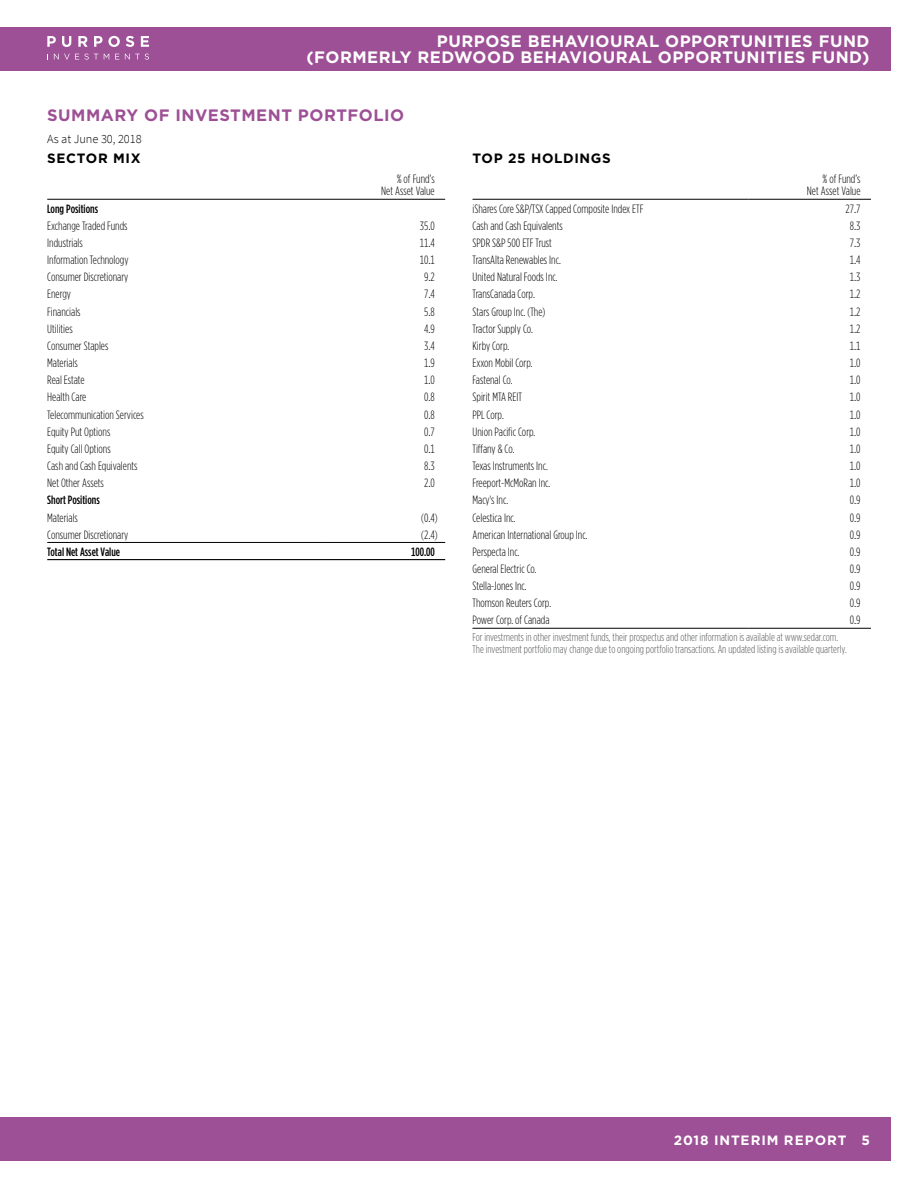
<style>
.page{position:relative;width:918px;height:1188px;background:#fff}
.page>*{position:absolute;margin:0;border:0;box-sizing:border-box;transform-origin:0 0}
.t1{font:700 16.5px/16.5px "Gotham";letter-spacing:.03em;color:#fff;text-align:right}
.t2{font:700 16.5px "Gotham";letter-spacing:.03em;color:#9d5095}
.t3{font:700 13.5px "Gotham";letter-spacing:.05em;color:#000}
.t4{font:700 13.5px "Gotham";letter-spacing:.07em;color:#fff}
.t5{font:300 12.3px "Source Sans Pro";color:#000}
.t6{font:300 12px/12.8px "Gotham Condensed";color:#000;text-align:right}
.t7{font:500 12px "Gotham Condensed";color:#000}
.t8{font:300 11.25px/12.8px "Gotham Condensed";color:#58595b}
</style>
<div class="page">
<div style="left:0;top:1118px;width:891px;height:43px;background:#9d5095"></div>
<div style="left:0;top:27px;width:891px;height:43px;background:#9d5095"></div>
<svg style="left:125px;top:54px;width:24px;height:6px"></svg>
<svg style="left:104px;top:54px;width:5px;height:5px"></svg>
<svg style="left:54px;top:54px;width:44px;height:6px"></svg>
<svg style="left:115px;top:54px;width:4px;height:5px"></svg>
<svg style="left:62px;top:36px;width:9px;height:11px"></svg>
<svg style="left:126px;top:36px;width:8px;height:11px"></svg>
<svg style="left:141px;top:36px;width:8px;height:11px"></svg>
<svg style="left:94px;top:36px;width:26px;height:11px"></svg>
<svg style="left:47px;top:36px;width:9px;height:11px"></svg>
<svg style="left:78px;top:36px;width:10px;height:11px"></svg>
<hr style="left:47px;top:199px;width:276px;height:1px;background:#000">
<hr style="left:323px;top:199px;width:122px;height:1px;background:#000">
<hr style="left:47px;top:542px;width:276px;height:1px;background:#000">
<hr style="left:323px;top:542px;width:122px;height:1px;background:#000">
<hr style="left:47px;top:559px;width:276px;height:1px;background:#000">
<hr style="left:323px;top:559px;width:122px;height:1px;background:#000">
<hr style="left:472px;top:628px;width:277px;height:1px;background:#000">
<hr style="left:749px;top:628px;width:122px;height:1px;background:#000">
<hr style="left:472px;top:199px;width:277px;height:1px;background:#000">
<hr style="left:749px;top:199px;width:122px;height:1px;background:#000">
<h1 class="t1" style="left:306px;top:33px;width:565px">PURPOSE BEHAVIOURAL OPPORTUNITIES FUND<br>(FORMERLY REDWOOD BEHAVIOURAL OPPORTUNITIES FUND)</h1>
<h1 class="t2" style="left:47px;top:105px;width:359px">SUMMARY OF INVESTMENT PORTFOLIO</h1>
<p class="t5" style="left:47px;top:131px;width:96px">As at June 30, 2018</p>
<p class="t3" style="left:47px;top:150px;width:95px">SECTOR MIX</p>
<p class="t6" style="left:381px;top:172px;width:55px">% of Fund’s<br>Net Asset Value</p>
<p class="t7" style="left:47px;top:201px;width:52px">Long Positions</p>
<p class="t6" style="left:47px;top:219px;width:82px">Exchange Traded Funds</p>
<p class="t6" style="left:420px;top:219px;width:17px">35.0</p>
<p class="t6" style="left:47px;top:236px;width:37px">Industrials</p>
<p class="t6" style="left:420px;top:236px;width:17px">11.4</p>
<p class="t6" style="left:47px;top:253px;width:83px">Information Technology</p>
<p class="t6" style="left:420px;top:253px;width:17px">10.1</p>
<p class="t6" style="left:47px;top:271px;width:83px">Consumer Discretionary</p>
<p class="t6" style="left:424px;top:271px;width:12px">9.2</p>
<p class="t6" style="left:47px;top:288px;width:25px">Energy</p>
<p class="t6" style="left:424px;top:288px;width:12px">7.4</p>
<p class="t6" style="left:47px;top:305px;width:35px">Financials</p>
<p class="t6" style="left:424px;top:305px;width:12px">5.8</p>
<p class="t6" style="left:47px;top:322px;width:27px">Utilities</p>
<p class="t6" style="left:424px;top:322px;width:12px">4.9</p>
<p class="t6" style="left:47px;top:339px;width:63px">Consumer Staples</p>
<p class="t6" style="left:424px;top:339px;width:12px">3.4</p>
<p class="t6" style="left:47px;top:356px;width:32px">Materials</p>
<p class="t6" style="left:424px;top:356px;width:12px">1.9</p>
<p class="t6" style="left:47px;top:374px;width:39px">Real Estate</p>
<p class="t6" style="left:424px;top:374px;width:12px">1.0</p>
<p class="t6" style="left:47px;top:391px;width:41px">Health Care</p>
<p class="t6" style="left:424px;top:391px;width:12px">0.8</p>
<p class="t6" style="left:47px;top:408px;width:98px">Telecommunication Services</p>
<p class="t6" style="left:424px;top:408px;width:12px">0.8</p>
<p class="t6" style="left:47px;top:425px;width:65px">Equity Put Options</p>
<p class="t6" style="left:424px;top:425px;width:12px">0.7</p>
<p class="t6" style="left:47px;top:442px;width:65px">Equity Call Options</p>
<p class="t6" style="left:424px;top:442px;width:12px">0.1</p>
<p class="t6" style="left:47px;top:459px;width:92px">Cash and Cash Equivalents</p>
<p class="t6" style="left:424px;top:459px;width:12px">8.3</p>
<p class="t6" style="left:47px;top:477px;width:58px">Net Other Assets</p>
<p class="t6" style="left:424px;top:477px;width:12px">2.0</p>
<p class="t7" style="left:47px;top:493px;width:54px">Short Positions</p>
<p class="t6" style="left:47px;top:511px;width:32px">Materials</p>
<p class="t6" style="left:421px;top:511px;width:18px">(0.4)</p>
<p class="t6" style="left:47px;top:528px;width:83px">Consumer Discretionary</p>
<p class="t6" style="left:421px;top:528px;width:18px">(2.4)</p>
<p class="t7" style="left:47px;top:545px;width:74px">Total Net Asset Value</p>
<p class="t7" style="left:411px;top:545px;width:25px">100.00</p>
<p class="t3" style="left:472px;top:150px;width:140px">TOP 25 HOLDINGS</p>
<p class="t6" style="left:807px;top:172px;width:55px">% of Fund’s<br>Net Asset Value</p>
<p class="t6" style="left:473px;top:202px;width:172px">iShares Core S&amp;P/TSX Capped Composite Index ETF</p>
<p class="t6" style="left:845px;top:202px;width:17px">27.7</p>
<p class="t6" style="left:473px;top:219px;width:92px">Cash and Cash Equivalents</p>
<p class="t6" style="left:850px;top:219px;width:12px">8.3</p>
<p class="t6" style="left:473px;top:236px;width:81px">SPDR S&amp;P 500 ETF Trust</p>
<p class="t6" style="left:850px;top:236px;width:12px">7.3</p>
<p class="t6" style="left:473px;top:253px;width:90px">TransAlta Renewables Inc.</p>
<p class="t6" style="left:850px;top:253px;width:12px">1.4</p>
<p class="t6" style="left:473px;top:271px;width:87px">United Natural Foods Inc.</p>
<p class="t6" style="left:850px;top:271px;width:12px">1.3</p>
<p class="t6" style="left:473px;top:288px;width:64px">TransCanada Corp.</p>
<p class="t6" style="left:850px;top:288px;width:12px">1.2</p>
<p class="t6" style="left:473px;top:305px;width:74px">Stars Group Inc. (The)</p>
<p class="t6" style="left:850px;top:305px;width:12px">1.2</p>
<p class="t6" style="left:473px;top:322px;width:62px">Tractor Supply Co.</p>
<p class="t6" style="left:850px;top:322px;width:12px">1.2</p>
<p class="t6" style="left:473px;top:339px;width:38px">Kirby Corp.</p>
<p class="t6" style="left:850px;top:339px;width:12px">1.1</p>
<p class="t6" style="left:473px;top:356px;width:62px">Exxon Mobil Corp.</p>
<p class="t6" style="left:850px;top:356px;width:12px">1.0</p>
<p class="t6" style="left:473px;top:374px;width:42px">Fastenal Co.</p>
<p class="t6" style="left:850px;top:374px;width:12px">1.0</p>
<p class="t6" style="left:473px;top:391px;width:51px">Spirit MTA REIT</p>
<p class="t6" style="left:850px;top:391px;width:12px">1.0</p>
<p class="t6" style="left:473px;top:408px;width:33px">PPL Corp.</p>
<p class="t6" style="left:850px;top:408px;width:12px">1.0</p>
<p class="t6" style="left:473px;top:425px;width:64px">Union Pacific Corp.</p>
<p class="t6" style="left:850px;top:425px;width:12px">1.0</p>
<p class="t6" style="left:473px;top:442px;width:44px">Tiffany &amp; Co.</p>
<p class="t6" style="left:850px;top:442px;width:12px">1.0</p>
<p class="t6" style="left:473px;top:459px;width:77px">Texas Instruments Inc.</p>
<p class="t6" style="left:850px;top:459px;width:12px">1.0</p>
<p class="t6" style="left:473px;top:477px;width:79px">Freeport-McMoRan Inc.</p>
<p class="t6" style="left:850px;top:477px;width:12px">1.0</p>
<p class="t6" style="left:473px;top:494px;width:37px">Macy's Inc.</p>
<p class="t6" style="left:850px;top:494px;width:12px">0.9</p>
<p class="t6" style="left:473px;top:511px;width:45px">Celestica Inc.</p>
<p class="t6" style="left:850px;top:511px;width:12px">0.9</p>
<p class="t6" style="left:473px;top:528px;width:117px">American International Group Inc.</p>
<p class="t6" style="left:850px;top:528px;width:12px">0.9</p>
<p class="t6" style="left:473px;top:545px;width:49px">Perspecta Inc.</p>
<p class="t6" style="left:850px;top:545px;width:12px">0.9</p>
<p class="t6" style="left:473px;top:562px;width:66px">General Electric Co.</p>
<p class="t6" style="left:850px;top:562px;width:12px">0.9</p>
<p class="t6" style="left:473px;top:579px;width:56px">Stella-Jones Inc.</p>
<p class="t6" style="left:850px;top:579px;width:12px">0.9</p>
<p class="t6" style="left:473px;top:597px;width:80px">Thomson Reuters Corp.</p>
<p class="t6" style="left:850px;top:597px;width:12px">0.9</p>
<p class="t6" style="left:473px;top:614px;width:79px">Power Corp. of Canada</p>
<p class="t6" style="left:850px;top:614px;width:12px">0.9</p>
<p class="t8" style="left:472px;top:630px;width:376px">For investments in other investment funds, their prospectus and other information is available at www.sedar.com.<br>The investment portfolio may change due to ongoing portfolio transactions. An updated listing is available quarterly.</p>
<p class="t4" style="left:674px;top:1132px;width:198px">2018 INTERIM REPORT 5</p>
</div>
